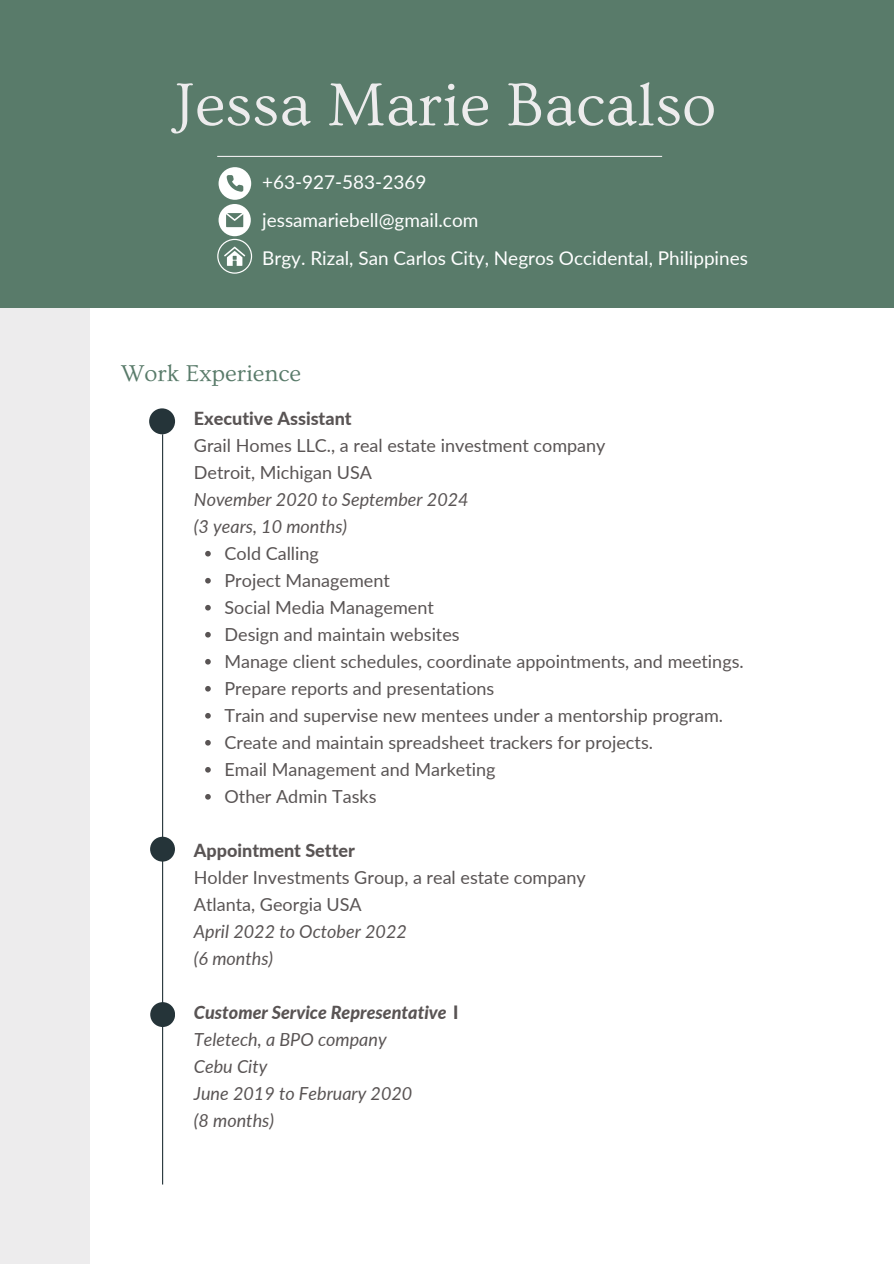
<style>
.page{position:relative;width:894px;height:1264px;background:#fff}
.page>*{position:absolute;margin:0;border:0;box-sizing:border-box;transform-origin:0 0}
.t1{font:63px "Ovo";color:#edeced}
.t2{font:24px "Ovo";color:#597b6a}
.t3{font:18.9px "Lato";color:#fff}
.t4{font:18px "Lato";color:#595454}
.t5{font:italic 18px "Lato";color:#595454}
.t6{font:800 18px "Lato";color:#595454}
.t7{font:italic 800 18px "Lato";color:#595454}
.s1{font-family:"Noto Sans CJ Ksc";font-weight:700;font-style:normal}
</style>
<div class="page">
<div style="left:0;top:0;width:893px;height:308px;background:#597b6a"></div>
<hr style="left:217px;top:156px;width:445px;height:1px;background:#edeced">
<svg style="left:205px;top:551px;width:6px;height:5px"></svg>
<svg style="left:205px;top:578px;width:6px;height:5px"></svg>
<svg style="left:205px;top:605px;width:6px;height:5px"></svg>
<svg style="left:205px;top:632px;width:6px;height:5px"></svg>
<svg style="left:205px;top:659px;width:6px;height:5px"></svg>
<svg style="left:205px;top:686px;width:6px;height:5px"></svg>
<svg style="left:205px;top:713px;width:6px;height:5px"></svg>
<svg style="left:205px;top:740px;width:6px;height:5px"></svg>
<svg style="left:205px;top:767px;width:6px;height:5px"></svg>
<svg style="left:205px;top:794px;width:6px;height:5px"></svg>
<div style="left:0;top:308px;width:90px;height:955px;background:#edeced"></div>
<svg style="left:217px;top:167px;width:35px;height:107px"></svg>
<hr style="left:162px;top:434px;width:1px;height:750px;background:#253439">
<svg style="left:150px;top:836px;width:25px;height:25px"></svg>
<svg style="left:150px;top:1002px;width:25px;height:24px"></svg>
<svg style="left:149px;top:408px;width:26px;height:26px"></svg>
<p class="t1" style="left:174px;top:71px;width:543px">Jessa Marie Bacalso</p>
<p class="t3" style="left:262px;top:170px;width:166px">+63-927-583-2369</p>
<p class="t3" style="left:262px;top:208px;width:217px">jessamariebell@gmail.com</p>
<p class="t3" style="left:262px;top:247px;width:487px">Brgy. Rizal, San Carlos City, Negros Occidental, Philippines</p>
<p class="t2" style="left:121px;top:361px;width:182px">Work Experience</p>
<p class="t6" style="left:194px;top:407px;width:159px">Executive Assistant</p>
<h1 class="t4" style="left:194px;top:434px;width:413px">Grail Homes LLC., a real estate investment company</h1>
<p class="t4" style="left:194px;top:461px;width:180px">Detroit, Michigan USA</p>
<p class="t5" style="left:194px;top:488px;width:276px">November 2020 to September 2024</p>
<p class="t5" style="left:194px;top:515px;width:155px">(3 years, 10 months)</p>
<p class="t4" style="left:224px;top:542px;width:96px">Cold Calling</p>
<p class="t4" style="left:224px;top:569px;width:167px">Project Management</p>
<p class="t4" style="left:224px;top:596px;width:211px">Social Media Management</p>
<p class="t4" style="left:224px;top:623px;width:237px">Design and maintain websites</p>
<p class="t4" style="left:224px;top:650px;width:520px">Manage client schedules, coordinate appointments, and meetings.</p>
<h2 class="t4" style="left:224px;top:677px;width:271px">Prepare reports and presentations</h2>
<p class="t4" style="left:224px;top:704px;width:500px">Train and supervise new mentees under a mentorship program.</p>
<p class="t4" style="left:224px;top:731px;width:430px">Create and maintain spreadsheet trackers for projects.</p>
<p class="t4" style="left:224px;top:758px;width:272px">Email Management and Marketing</p>
<p class="t4" style="left:224px;top:785px;width:153px">Other Admin Tasks</p>
<p class="t6" style="left:194px;top:839px;width:162px">Appointment Setter</p>
<p class="t4" style="left:194px;top:866px;width:393px">Holder Investments Group, a real estate company</p>
<p class="t4" style="left:194px;top:893px;width:169px">Atlanta, Georgia USA</p>
<p class="t5" style="left:194px;top:920px;width:214px">April 2022 to October 2022</p>
<p class="t5" style="left:194px;top:947px;width:81px">(6 months)</p>
<p class="t7" style="left:194px;top:1001px;width:272px">Customer Service Representative<span class="s1">Ⅰ</span></p>
<p class="t5" style="left:194px;top:1028px;width:194px">Teletech, a BPO company</p>
<p class="t5" style="left:194px;top:1055px;width:75px">Cebu City</p>
<p class="t5" style="left:194px;top:1082px;width:220px">June 2019 to February 2020</p>
<p class="t5" style="left:194px;top:1109px;width:82px">(8 months)</p>
</div>
